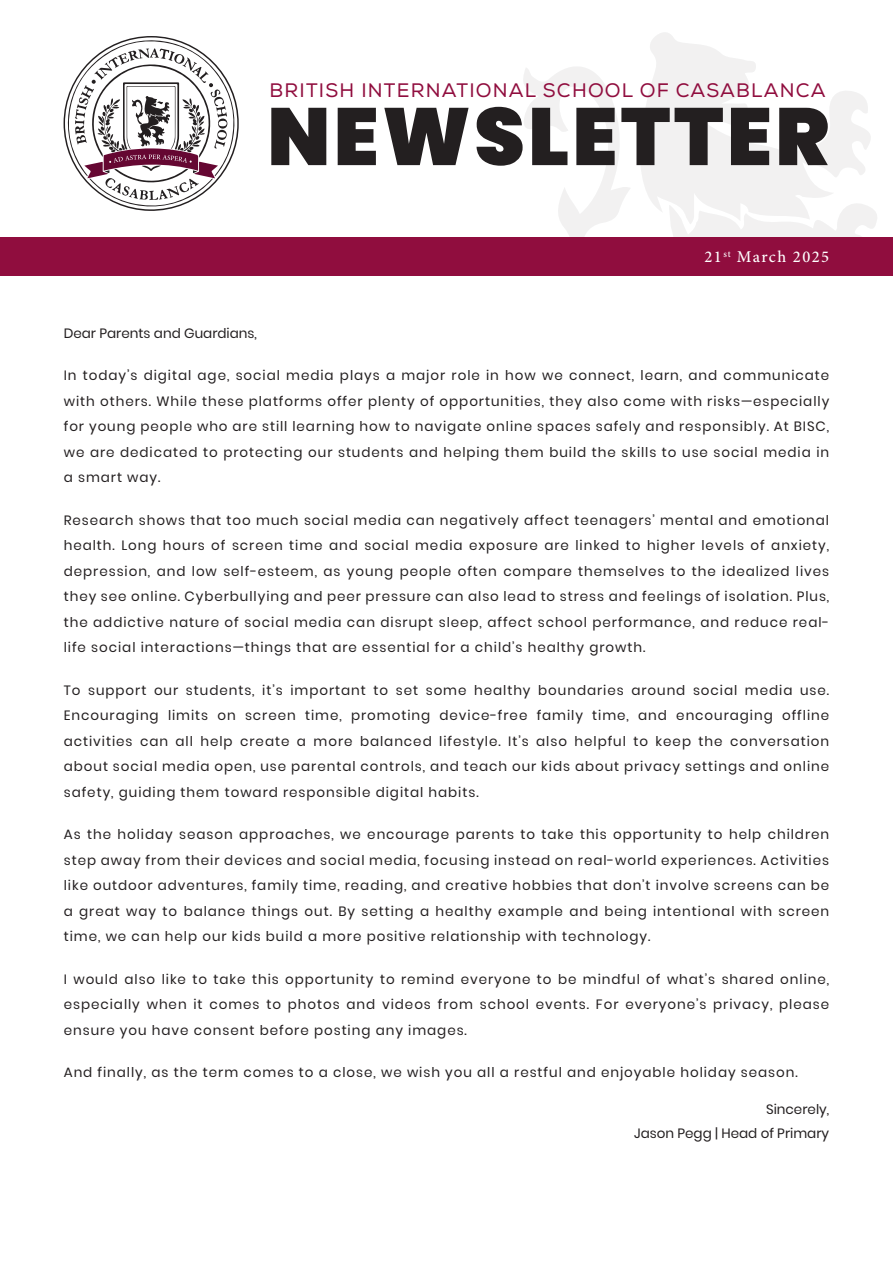
<style>
.page{position:relative;width:893px;height:1263px;background:#fff}
.page>*{position:absolute;margin:0;border:0;box-sizing:border-box;transform-origin:0 0}
.t1{font:900 81px "Poppins";letter-spacing:.04em;color:#231f20}
.t2{font:19.5px "Nexa";letter-spacing:.06em;color:#900d3e}
.t3{font:500 16.5px "Minion Pro";letter-spacing:.085em;color:#fff}
.t4{font:13.5px/25.5px "Poppins";letter-spacing:.07em;color:#231f20;text-align:justify}
.t5{font:13.5px "Poppins";color:#231f20}
</style>
<div class="page">
<svg style="left:523px;top:67px;width:107px;height:170px"></svg>
<svg style="left:640px;top:32px;width:231px;height:166px;fill:#f2f1f1"></svg>
<svg style="left:575px;top:198px;width:302px;height:39px;fill:#f2f1f1"></svg>
<div style="left:0;top:237px;width:893px;height:38px;background:#900d3e"></div>
<svg style="left:63px;top:36px;width:176px;height:175px"></svg>
<p class="t2" style="left:269px;top:79px;width:558px">BRITISH INTERNATIONAL SCHOOL OF CASABLANCA</p>
<p class="t1" style="left:267px;top:90px;width:564px">NEWSLETTER</p>
<p class="t3" style="left:704px;top:246px;width:126px">21<sup>st</sup> March 2025</p>
<p class="t5" style="left:64px;top:325px;width:195px">Dear Parents and Guardians,</p>
<p class="t4" style="left:64px;top:363px;width:767px">In today’s digital age, social media plays a major role in how we connect, learn, and communicate with others. While these platforms offer plenty of opportunities, they also come with risks—especially for young people who are still learning how to navigate online spaces safely and responsibly. At BISC, we are dedicated to protecting our students and helping them build the skills to use social media in a smart way.</p>
<p class="t4" style="left:64px;top:507px;width:767px">Research shows that too much social media can negatively affect teenagers’ mental and emotional health. Long hours of screen time and social media exposure are linked to higher levels of anxiety, depression, and low self-esteem, as young people often compare themselves to the idealized lives they see online. Cyberbullying and peer pressure can also lead to stress and feelings of isolation. Plus, the addictive nature of social media can disrupt sleep, affect school performance, and reduce real&shy;life social interactions—things that are essential for a child’s healthy growth.</p>
<p class="t4" style="left:64px;top:677px;width:767px">To support our students, it’s important to set some healthy boundaries around social media use.<br>Encouraging limits on screen time, promoting device-free family time, and encouraging offline activities can all help create a more balanced lifestyle. It’s also helpful to keep the conversation about social media open, use parental controls, and teach our kids about privacy settings and online safety, guiding them toward responsible digital habits.</p>
<p class="t4" style="left:64px;top:822px;width:767px">As the holiday season approaches, we encourage parents to take this opportunity to help children step away from their devices and social media, focusing instead on real-world experiences. Activities like outdoor adventures, family time, reading, and creative hobbies that don’t involve screens can be a great way to balance things out. By setting a healthy example and being intentional with screen time, we can help our kids build a more positive relationship with technology.</p>
<p class="t4" style="left:64px;top:966px;width:767px">I would also like to take this opportunity to remind everyone to be mindful of what’s shared online, especially when it comes to photos and videos from school events. For everyone’s privacy, please ensure you have consent before posting any images.</p>
<p class="t4" style="left:64px;top:1060px;width:735px">And finally, as the term comes to a close, we wish you all a restful and enjoyable holiday season.</p>
<p class="t5" style="left:766px;top:1101px;width:65px">Sincerely,</p>
<p class="t5" style="left:634px;top:1125px;width:196px">Jason Pegg | Head of Primary</p>
</div>
